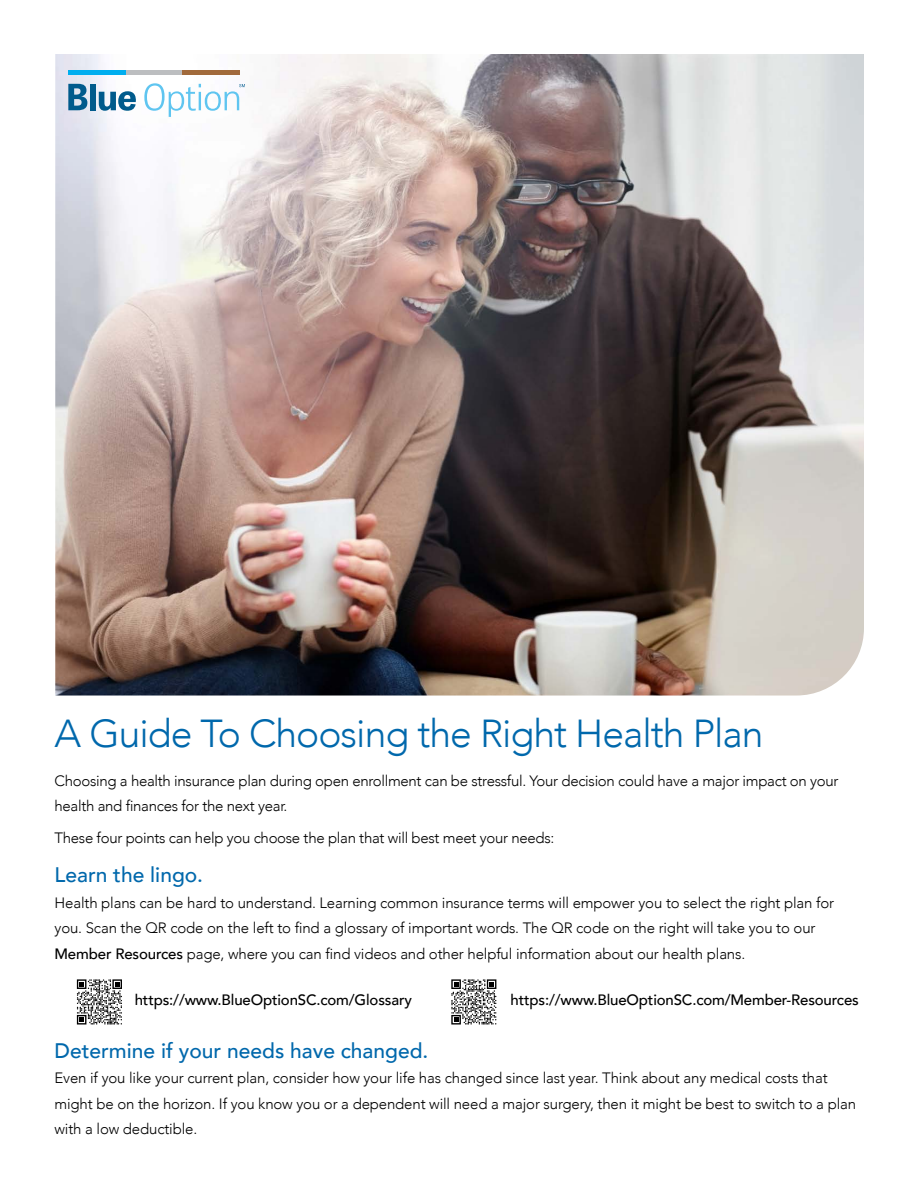
<style>
.page{position:relative;width:918px;height:1188px;background:#fff}
.page>*{position:absolute;margin:0;border:0;box-sizing:border-box;transform-origin:0 0}
.Headers{font:300 39px "Avenir";letter-spacing:-.025em;color:#0068ac}
.Subheads{font:500 21px "Avenir";color:#0068ac}
.Body_copy{font:300 15px/25.5px "Avenir";letter-spacing:-.01em;color:#000}
.Body_copy-2{font:500 15px "Avenir";letter-spacing:-.01em;color:#000}
.s1{font-weight:500}
</style>
<div class="page">
<img style="left:55px;top:54px;width:809px;height:642px">
<svg style="left:77px;top:979px;width:45px;height:46px"></svg>
<svg style="left:451px;top:979px;width:45px;height:46px"></svg>
<svg style="left:68px;top:84px;width:19px;height:26px"></svg>
<div style="left:90px;top:84px;width:6px;height:26px;background:#005b8c"></div>
<svg style="left:99px;top:91px;width:37px;height:20px"></svg>
<svg style="left:144px;top:83px;width:101px;height:34px"></svg>
<hr style="left:125px;top:70px;width:57px;height:4px;background:#bcbec0">
<hr style="left:182px;top:70px;width:57px;height:4px;background:#a16a3b">
<hr style="left:68px;top:70px;width:57px;height:4px;background:#00aeef">
<h1 class="Headers" style="left:55px;top:710px;width:711px">A Guide To Choosing the Right Health Plan</h1>
<p class="Body_copy" style="left:55px;top:768px;width:785px">Choosing a health insurance plan during open enrollment can be stressful. Your decision could have a major impact on your health and finances for the next year.</p>
<p class="Body_copy" style="left:55px;top:825px;width:501px">These four points can help you choose the plan that will best meet your needs:</p>
<h2 class="Subheads" style="left:55px;top:857px;width:150px">Learn the lingo.</h2>
<p class="Body_copy" style="left:55px;top:890px;width:781px">Health plans can be hard to understand. Learning common insurance terms will empower you to select the right plan for you. Scan the QR code on the left to find a glossary of important words. The QR code on the right will take you to our<br><span class="s1">Member Resources</span> page, where you can find videos and other helpful information about our health plans.</p>
<p class="Body_copy-2" style="left:135px;top:987px;width:279px">https://www.BlueOptionSC.com/Glossary</p>
<p class="Body_copy-2" style="left:511px;top:987px;width:350px">https://www.BlueOptionSC.com/Member-Resources</p>
<h2 class="Subheads" style="left:55px;top:1032px;width:375px">Determine if your needs have changed.</h2>
<p class="Body_copy" style="left:55px;top:1065px;width:803px">Even if you like your current plan, consider how your life has changed since last year. Think about any medical costs that might be on the horizon. If you know you or a dependent will need a major surgery, then it might be best to switch to a plan with a low deductible.</p>
</div>
